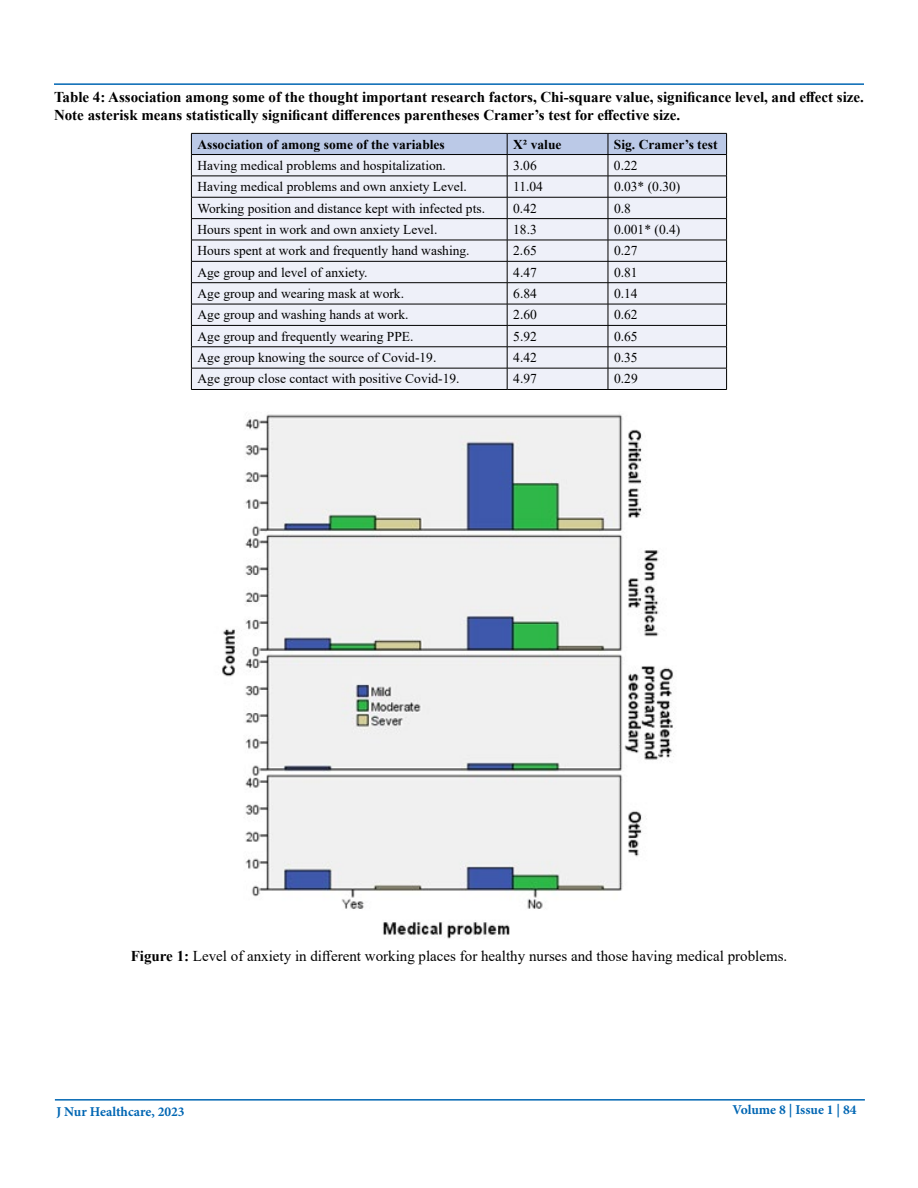
<style>
.page{position:relative;width:918px;height:1188px;background:#fff}
.page>*{position:absolute;margin:0;border:0;box-sizing:border-box;transform-origin:0 0}
.t1{font:700 15px/18px "Times New Roman";color:#000}
.t2{font:15px "Times New Roman";color:#000}
.t3{font:13.5px "Times New Roman";color:#000}
.t4{font:700 13.5px "Times New Roman";color:#000}
.t5{font:700 13.5px "Minion Pro";color:#0066b3}
.s1{font-weight:700}
</style>
<div class="page">
<hr style="left:55px;top:1099px;width:810px;height:2px;background:#0066b3">
<hr style="left:54px;top:83px;width:810px;height:2px;background:#0066b3">
<svg style="left:191px;top:133px;width:536px;height:256px;background:#dddfea"></svg>
<hr style="left:191px;top:389px;width:316px;height:1px;background:#000">
<hr style="left:507px;top:389px;width:101px;height:1px;background:#000">
<hr style="left:608px;top:389px;width:119px;height:1px;background:#000">
<img style="left:222px;top:414px;width:452px;height:525px">
<p class="t1" style="left:54px;top:87px;width:811px">Table 4: Association among some of the thought important research factors, Chi-square value, significance level, and effect size.<br>Note asterisk means statistically significant differences parentheses Cramer’s test for effective size.</p>
<p class="t4" style="left:197px;top:134px;width:249px">Association of among some of the variables</p>
<p class="t4" style="left:513px;top:134px;width:50px">X2 value</p>
<p class="t4" style="left:614px;top:134px;width:105px">Sig. Cramer’s test</p>
<p class="t3" style="left:197px;top:156px;width:250px">Having medical problems and hospitalization.</p>
<p class="t3" style="left:513px;top:156px;width:25px">3.06</p>
<p class="t3" style="left:614px;top:156px;width:25px">0.22</p>
<p class="t3" style="left:197px;top:177px;width:271px">Having medical problems and own anxiety Level.</p>
<p class="t3" style="left:513px;top:177px;width:31px">11.04</p>
<p class="t3" style="left:614px;top:177px;width:68px">0.03* (0.30)</p>
<p class="t3" style="left:197px;top:199px;width:289px">Working position and distance kept with infected pts.</p>
<p class="t3" style="left:513px;top:199px;width:25px">0.42</p>
<p class="t3" style="left:614px;top:199px;width:18px">0.8</p>
<p class="t3" style="left:197px;top:220px;width:241px">Hours spent in work and own anxiety Level.</p>
<p class="t3" style="left:513px;top:220px;width:25px">18.3</p>
<p class="t3" style="left:614px;top:220px;width:68px">0.001* (0.4)</p>
<p class="t3" style="left:197px;top:241px;width:274px">Hours spent at work and frequently hand washing.</p>
<p class="t3" style="left:513px;top:241px;width:25px">2.65</p>
<p class="t3" style="left:614px;top:241px;width:25px">0.27</p>
<p class="t3" style="left:197px;top:263px;width:172px">Age group and level of anxiety.</p>
<p class="t3" style="left:513px;top:263px;width:25px">4.47</p>
<p class="t3" style="left:614px;top:263px;width:25px">0.81</p>
<p class="t3" style="left:198px;top:284px;width:208px">Age group and wearing mask at work.</p>
<p class="t3" style="left:513px;top:284px;width:25px">6.84</p>
<p class="t3" style="left:614px;top:284px;width:25px">0.14</p>
<p class="t3" style="left:198px;top:305px;width:213px">Age group and washing hands at work.</p>
<p class="t3" style="left:513px;top:305px;width:25px">2.60</p>
<p class="t3" style="left:614px;top:305px;width:25px">0.62</p>
<p class="t3" style="left:198px;top:327px;width:217px">Age group and frequently wearing PPE.</p>
<p class="t3" style="left:513px;top:327px;width:25px">5.92</p>
<p class="t3" style="left:614px;top:327px;width:25px">0.65</p>
<p class="t3" style="left:198px;top:348px;width:240px">Age group knowing the source of Covid-19.</p>
<p class="t3" style="left:513px;top:348px;width:25px">4.42</p>
<p class="t3" style="left:614px;top:348px;width:25px">0.35</p>
<p class="t3" style="left:198px;top:369px;width:264px">Age group close contact with positive Covid-19.</p>
<p class="t3" style="left:513px;top:369px;width:25px">4.97</p>
<p class="t3" style="left:614px;top:369px;width:25px">0.29</p>
<p class="t2" style="left:131px;top:945px;width:658px"><span class="s1">Figure 1:</span> Level of anxiety in different working places for healthy nurses and those having medical problems.</p>
<p class="t5" style="left:56px;top:1102px;width:130px">J Nur Healthcare, 2023</p>
<p class="t5" style="left:732px;top:1101px;width:126px">Volume 8 | Issue 1 | 84</p>
</div>
